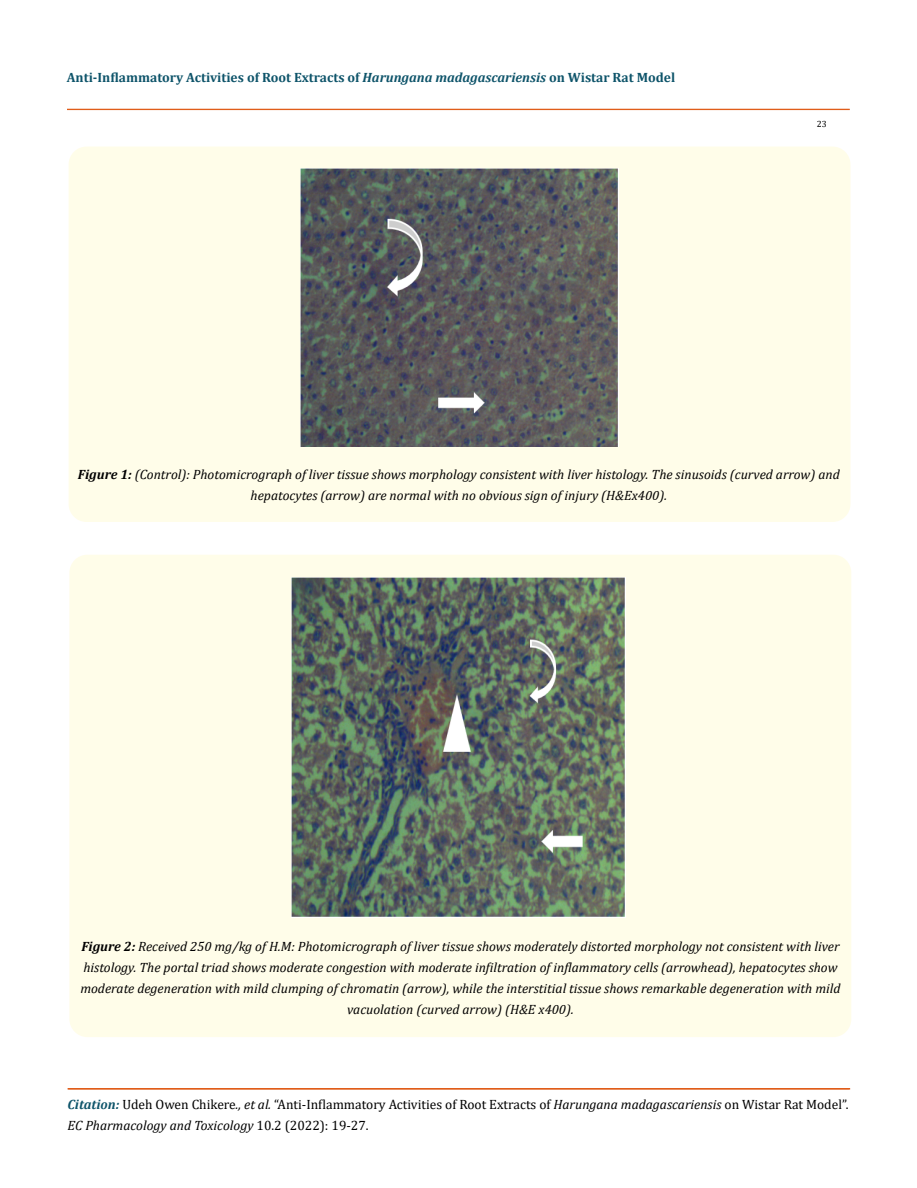
<style>
.page{position:relative;width:917px;height:1188px;background:#fff}
.page>*{position:absolute;margin:0;border:0;box-sizing:border-box;transform-origin:0 0}
.t1{font:italic 13.5px/21px "Cambria";color:#000;text-align:center}
.t2{font:13.5px/21px "Cambria";color:#000}
.t3{font:700 13.5px "Cambria";color:#0e546a}
.t4{font:9px "Cambria";color:#000}
.s1{font-style:italic}
.s2{font-weight:700}
.s3{font-weight:700;font-style:italic;color:#0e546a}
</style>
<div class="page">
<div style="left:67px;top:109px;width:782px;height:1px;border:1px solid #e05d1a"></div>
<div style="left:69px;top:147px;width:781px;height:375px;background:#fffde9;border-radius:18px"></div>
<img style="left:300px;top:169px;width:318px;height:277px">
<div style="left:69px;top:555px;width:782px;height:482px;background:#fffde9;border-radius:18px"></div>
<img style="left:291px;top:578px;width:335px;height:340px">
<p class="t3" style="left:67px;top:68px;width:610px">Anti-Inflammatory Activities of Root Extracts of <span class="s1">Harungana madagascariensis</span> on Wistar Rat Model</p>
<p class="t4" style="left:816px;top:118px;width:11px">23</p>
<p class="t1" style="left:78px;top:463px;width:763px"><span class="s2">Figure 1:</span> (Control): Photomicrograph of liver tissue shows morphology consistent with liver histology. The sinusoids (curved arrow) and hepatocytes (arrow) are normal with no obvious sign of injury (H&amp;Ex400).</p>
<p class="t1" style="left:80px;top:935px;width:761px"><span class="s2">Figure 2:</span> Received 250 mg/kg of H.M: Photomicrograph of liver tissue shows moderately distorted morphology not consistent with liver histology. The portal triad shows moderate congestion with moderate infiltration of inflammatory cells (arrowhead), hepatocytes show moderate degeneration with mild clumping of chromatin (arrow), while the interstitial tissue shows remarkable degeneration with mild vacuolation (curved arrow) (H&amp;E x400).</p>
<p class="t2" style="left:68px;top:1094px;width:782px"><span class="s3">Citation:</span> Udeh Owen Chikere<span class="s1">., et al.</span> “Anti-Inflammatory Activities of Root Extracts of <span class="s1">Harungana madagascariensis</span> on Wistar Rat Model”.<br><span class="s1">EC Pharmacology and Toxicology</span> 10.2 (2022): 19-27.</p>
</div>
